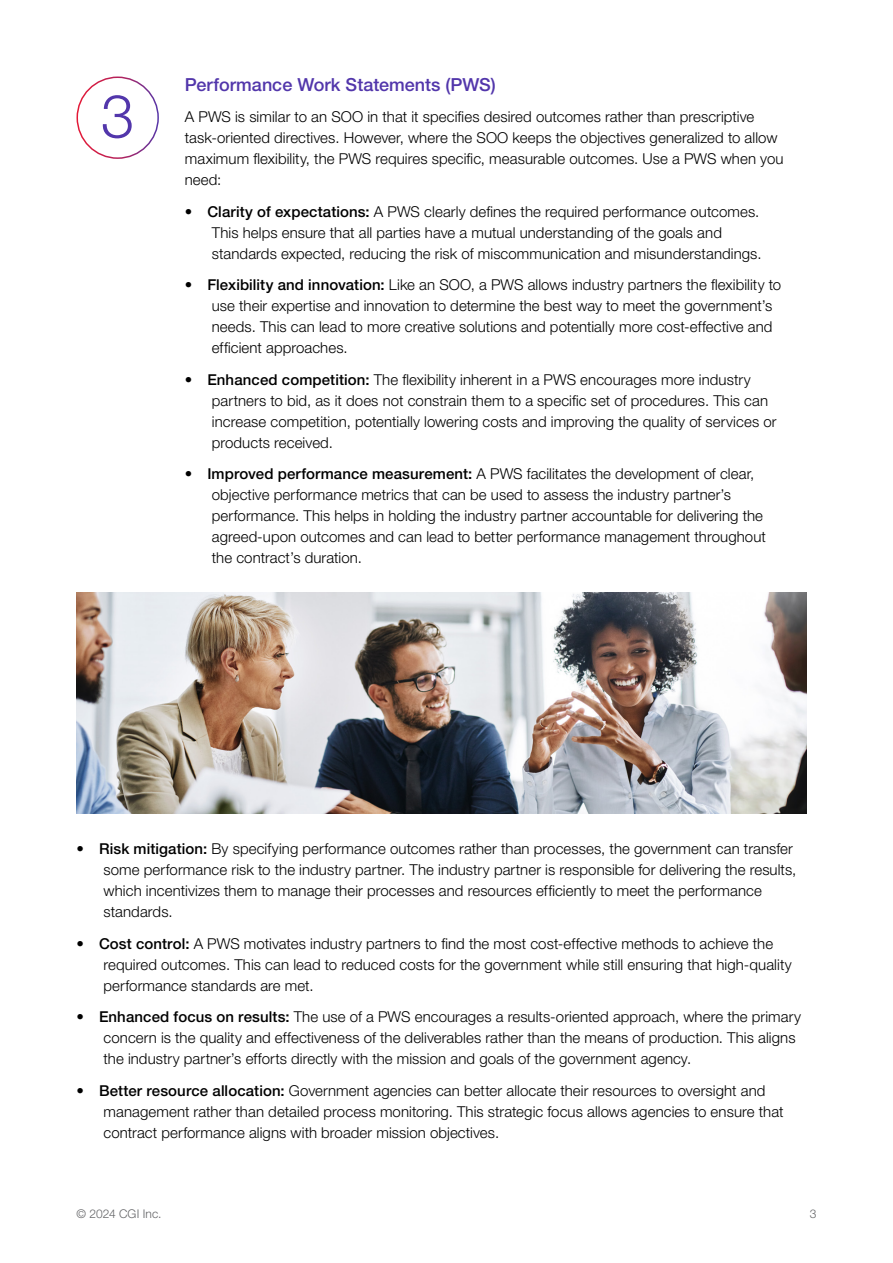
<style>
.page{position:relative;width:893px;height:1263px;background:#fff}
.page>*{position:absolute;margin:0;border:0;box-sizing:border-box;transform-origin:0 0}
.t1{font:300 60px "Helvetica Neue LT Pro";color:#5236ab}
.t2{font:500 18px "Helvetica Neue LT Pro";color:#5236ab}
.t3{font:300 15px/21px "Helvetica Neue LT Pro";letter-spacing:.005em;color:#000}
.t4{font:300 12px "Helvetica Neue LT Pro";letter-spacing:.01em;color:#636466}
.s1{font-weight:500}
</style>
<div class="page">
<div style="left:76px;top:77px;width:83px;height:82px;border:2px solid #fff;border-radius:50%"></div>
<img style="left:76px;top:593px;width:731px;height:221px">
<h1 class="t1" style="left:101px;top:79px;width:35px">3</h1>
<p class="t2" style="left:185px;top:74px;width:312px">Performance Work Statements (PWS)</p>
<p class="t3" style="left:185px;top:106px;width:600px">A PWS is similar to an SOO in that it specifies desired outcomes rather than prescriptive task-oriented directives. However, where the SOO keeps the objectives generalized to allow maximum flexibility, the PWS requires specific, measurable outcomes. Use a PWS when you need:</p>
<p class="t3" style="left:212px;top:201px;width:551px;text-indent:-27px"><span class="s1">• Clarity of expectations:</span> A PWS clearly defines the required performance outcomes.<br>This helps ensure that all parties have a mutual understanding of the goals and standards expected, reducing the risk of miscommunication and misunderstandings.</p>
<p class="t3" style="left:212px;top:274px;width:571px;text-indent:-27px"><span class="s1">• Flexibility and innovation:</span> Like an SOO, a PWS allows industry partners the flexibility to use their expertise and innovation to determine the best way to meet the government’s needs. This can lead to more creative solutions and potentially more cost-effective and efficient approaches.</p>
<p class="t3" style="left:212px;top:369px;width:566px;text-indent:-27px"><span class="s1">• Enhanced competition:</span> The flexibility inherent in a PWS encourages more industry partners to bid, as it does not constrain them to a specific set of procedures. This can increase competition, potentially lowering costs and improving the quality of services or products received.</p>
<p class="t3" style="left:212px;top:463px;width:556px;text-indent:-27px"><span class="s1">• Improved performance measurement:</span> A PWS facilitates the development of clear, objective performance metrics that can be used to assess the industry partner’s performance. This helps in holding the industry partner accountable for delivering the agreed-upon outcomes and can lead to better performance management throughout the contract’s duration.</p>
<p class="t3" style="left:104px;top:838px;width:694px;text-indent:-27px"><span class="s1">• Risk mitigation:</span> By specifying performance outcomes rather than processes, the government can transfer some performance risk to the industry partner. The industry partner is responsible for delivering the results, which incentivizes them to manage their processes and resources efficiently to meet the performance standards.</p>
<p class="t3" style="left:104px;top:933px;width:690px;text-indent:-27px"><span class="s1">• Cost control:</span> A PWS motivates industry partners to find the most cost-effective methods to achieve the required outcomes. This can lead to reduced costs for the government while still ensuring that high-quality performance standards are met.</p>
<p class="t3" style="left:104px;top:1006px;width:699px;text-indent:-27px"><span class="s1">• Enhanced focus on results:</span> The use of a PWS encourages a results-oriented approach, where the primary concern is the quality and effectiveness of the deliverables rather than the means of production. This aligns the industry partner’s efforts directly with the mission and goals of the government agency.</p>
<p class="t3" style="left:104px;top:1080px;width:681px;text-indent:-27px"><span class="s1">• Better resource allocation:</span> Government agencies can better allocate their resources to oversight and management rather than detailed process monitoring. This strategic focus allows agencies to ensure that contract performance aligns with broader mission objectives.</p>
<p class="t4" style="left:77px;top:1206px;width:87px">© 2024 CGI Inc.</p>
<p class="t4" style="left:810px;top:1206px;width:8px">3</p>
</div>
